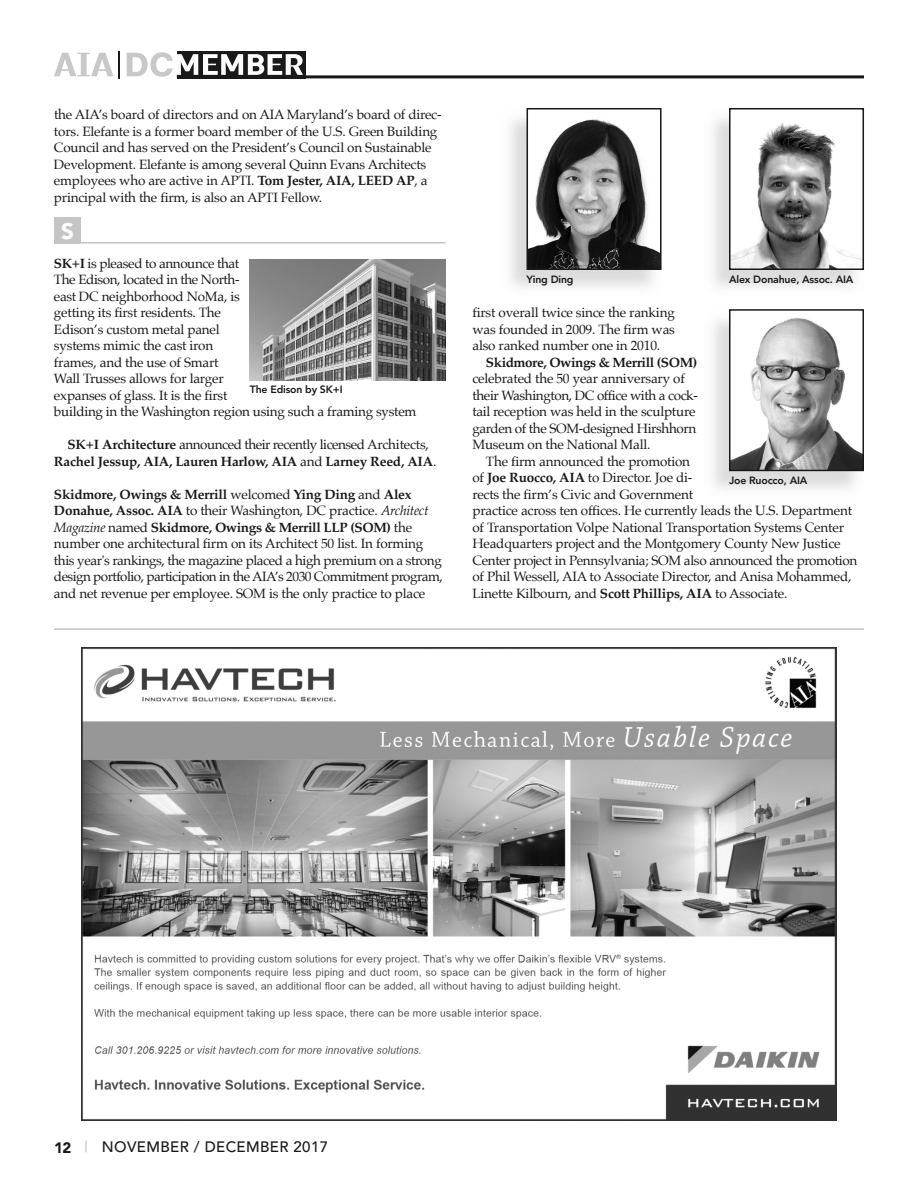
<style>
.page{position:relative;width:918px;height:1188px;background:#fff}
.page>*{position:absolute;margin:0;border:0;box-sizing:border-box;transform-origin:0 0}
.t1{font:900 22.5px "Avenir";color:#fff}
.t2{font:500 15px "Avenir";letter-spacing:.025em;color:#191919}
.t3{font:13.5px/16.5px "Palatino";letter-spacing:-.015em;color:#191919}
.t4{font:700 13.5px/16.5px "Palatino";letter-spacing:-.015em;color:#191919;text-align:center}
.t5{font:800 10.5px "Avenir";letter-spacing:-.015em;color:#191919}
.s1{font-weight:700}
.s2{font-weight:400}
.s3{font-style:italic}
.s4{font-weight:900}
.s5{color:#c5c5c5}
</style>
<div class="page">
<hr style="left:177px;top:75px;width:687px;height:3px;background:#191919">
<div style="left:177px;top:51px;width:129px;height:28px;background:#191919"></div>
<svg style="left:54px;top:53px;width:59px;height:23px"></svg>
<hr style="left:118px;top:51px;width:2px;height:28px;background:#191919">
<svg style="left:127px;top:52px;width:176px;height:25px"></svg>
<img style="left:81px;top:648px;width:756px;height:472px">
<hr style="left:54px;top:628px;width:810px;height:2px;background:#c5c5c5">
<div style="left:54px;top:217px;width:27px;height:27px;background:#c5c5c5"></div>
<hr style="left:54px;top:242px;width:392px;height:2px;background:#c5c5c5">
<img style="left:250px;top:259px;width:196px;height:122px">
<img style="left:510px;top:108px;width:143px;height:180px">
<img style="left:530px;top:111px;width:129px;height:156px">
<div style="left:527px;top:108px;width:135px;height:162px;border:2px solid #191919"></div>
<img style="left:732px;top:122px;width:129px;height:145px">
<div style="left:729px;top:108px;width:135px;height:162px;border:2px solid #191919"></div>
<img style="left:732px;top:317px;width:129px;height:151px">
<div style="left:729px;top:309px;width:135px;height:162px;border:2px solid #191919"></div>
<p class="t3" style="left:54px;top:107px;width:389px">the AIA’s board of directors and on AIA Maryland’s board of direc&shy;tors. Elefante is a former board member of the U.S. Green Building Council and has served on the President’s Council on Sustainable Development. Elefante is among several Quinn Evans Architects employees who are active in APTI. <span class="s1">Tom Jester, AIA, LEED AP</span>, a principal with the firm, is also an APTI Fellow.</p>
<h1 class="t1" style="left:61px;top:212px;width:14px">S</h1>
<p class="t3" style="left:54px;top:256px;width:364px"><span class="s1">SK+I</span> is pleased to announce that<br>The Edison, located in the North-<br>east DC neighborhood NoMa, is<br>getting its first residents. The<br>Edison’s custom metal panel<br>systems mimic the cast iron<br>frames, and the use of Smart<br>Wall Trusses allows for larger<br>expanses of glass. It is the first<br>building in the Washington region using such a framing system</p>
<p class="t4" style="left:54px;top:437px;width:384px">SK+I Architecture <span class="s2">announced their recently licensed Architects,<br></span>Rachel Jessup, AIA, Lauren Harlow, AIA <span class="s2">and</span> Larney Reed, AIA<span class="s2">.</span></p>
<p class="t3" style="left:54px;top:487px;width:390px"><span class="s1">Skidmore, Owings &amp; Merrill</span> welcomed <span class="s1">Ying Ding</span> and <span class="s1">Alex Donahue, Assoc. AIA</span> to their Washington, DC practice. <span class="s3">Architect Magazine</span> named <span class="s1">Skidmore, Owings &amp; Merrill LLP (SOM)</span> the number one architectural firm on its Architect 50 list. In forming this year's rankings, the magazine placed a high premium on a strong design portfolio, participation in the AIA’s 2030 Commitment program, and net revenue per employee. SOM is the only practice to place</p>
<p class="t5" style="left:250px;top:381px;width:94px">The Edison by SK+I</p>
<p class="t5" style="left:527px;top:271px;width:49px">Ying Ding</p>
<p class="t5" style="left:729px;top:271px;width:126px">Alex Donahue, Assoc. AIA</p>
<p class="t3" style="left:472px;top:305px;width:204px;text-align:justify">first overall twice since the ranking was founded in 2009. The firm was also ranked number one in 2010.</p>
<p class="t4" style="left:486px;top:355px;width:213px">Skidmore, Owings &amp; Merrill (SOM)</p>
<p class="t3" style="left:472px;top:371px;width:227px">celebrated the 50 year anniversary of their Washington, DC office with a cock&shy;tail reception was held in the sculpture garden of the SOM-designed Hirshhorn Museum on the National Mall.</p>
<p class="t3" style="left:472px;top:454px;width:386px;text-indent:14px">The firm announced the promotion<br>of <span class="s1">Joe Ruocco, AIA</span> to Director. Joe di-<br>rects the firm’s Civic and Government<br>practice across ten offices. He currently leads the U.S. Department of Transportation Volpe National Transportation Systems Center Headquarters project and the Montgomery County New Justice Center project in Pennsylvania; SOM also announced the promotion of Phil Wessell, AIA to Associate Director, and Anisa Mohammed, Linette Kilbourn, and <span class="s1">Scott Phillips, AIA</span> to Associate.</p>
<p class="t5" style="left:729px;top:472px;width:80px">Joe Ruocco, AIA</p>
<p class="t2" style="left:54px;top:1134px;width:276px"><span class="s4">12</span> <span class="s5">|</span> NOVEMBER / DECEMBER 2017</p>
</div>
